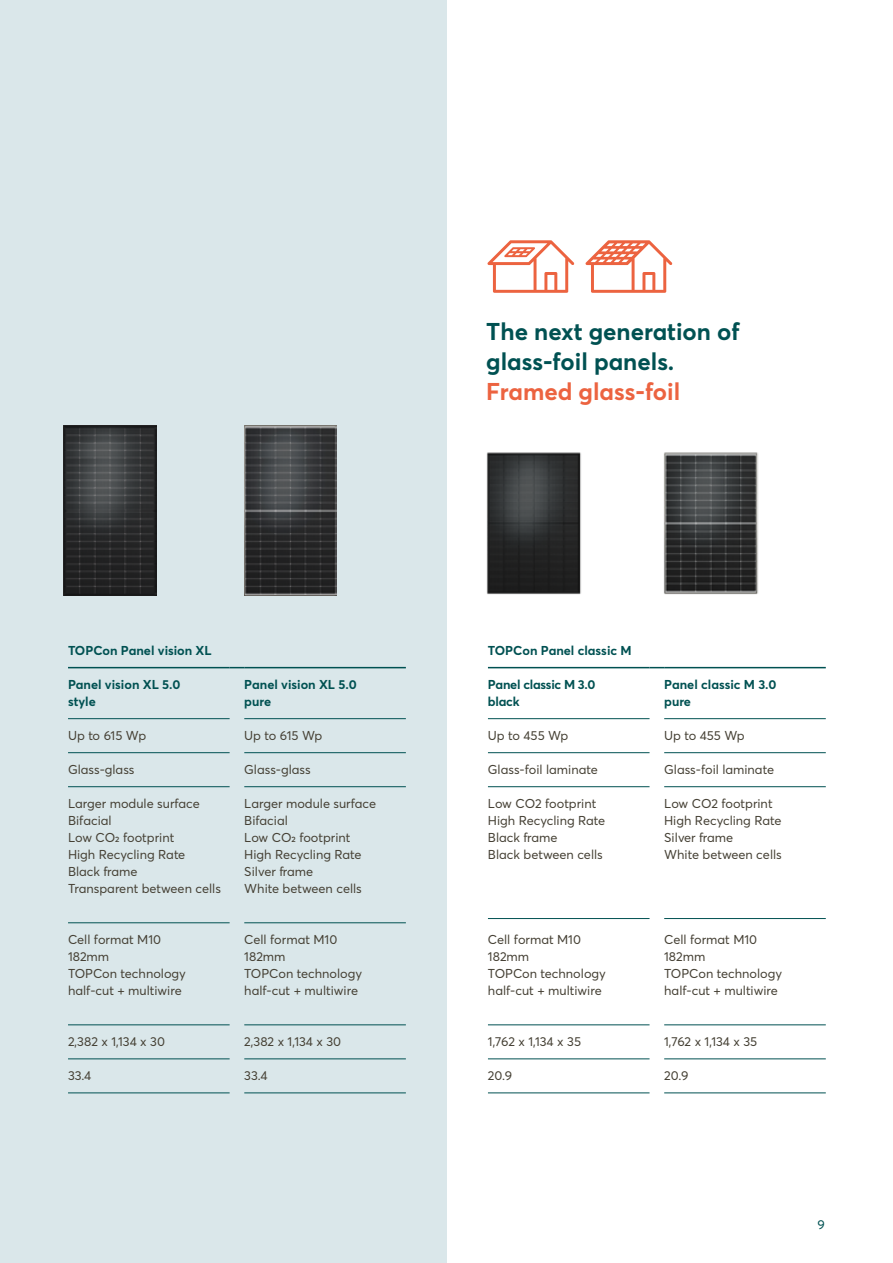
<style>
.page{position:relative;width:893px;height:1263px;background:#fff}
.page>*{position:absolute;margin:0;border:0;box-sizing:border-box;transform-origin:0 0}
.t1{font:700 24px/29.7px "Averta";color:#005152}
.t2{font:700 24px "Averta";color:#ec6340}
.t3{font:12.75px/17px "Averta";color:#454034}
.t4{font:700 12.75px/17px "Averta";color:#005152}
.t5{font:700 12.75px/17px "Averta";letter-spacing:-.02em;color:#005152}
.t6{font:12.75px "Averta";color:#005152}
</style>
<div class="page">
<div style="left:0;top:0;width:446px;height:1263px;background:#dae7ea"></div>
<img style="left:64px;top:425px;width:92px;height:170px">
<img style="left:244px;top:425px;width:93px;height:170px">
<hr style="left:244px;top:922px;width:162px;height:1px;background:#005152">
<hr style="left:244px;top:1024px;width:162px;height:1px;background:#005152">
<hr style="left:68px;top:667px;width:162px;height:1px;background:#005152">
<svg style="left:230px;top:667px;width:14px;height:1px"></svg>
<hr style="left:244px;top:667px;width:162px;height:1px;background:#005152">
<hr style="left:68px;top:752px;width:162px;height:1px;background:#005152">
<hr style="left:244px;top:752px;width:162px;height:1px;background:#005152">
<hr style="left:68px;top:786px;width:162px;height:1px;background:#005152">
<hr style="left:244px;top:786px;width:162px;height:1px;background:#005152">
<hr style="left:68px;top:922px;width:162px;height:1px;background:#005152">
<hr style="left:68px;top:1024px;width:162px;height:1px;background:#005152">
<hr style="left:68px;top:1058px;width:162px;height:1px;background:#005152">
<hr style="left:244px;top:1058px;width:162px;height:1px;background:#005152">
<hr style="left:68px;top:1093px;width:162px;height:1px;background:#005152">
<hr style="left:244px;top:1093px;width:162px;height:1px;background:#005152">
<hr style="left:68px;top:718px;width:162px;height:1px;background:#005152">
<hr style="left:244px;top:718px;width:162px;height:1px;background:#005152">
<hr style="left:488px;top:752px;width:161px;height:1px;background:#005152">
<hr style="left:664px;top:752px;width:162px;height:1px;background:#005152">
<hr style="left:488px;top:786px;width:161px;height:1px;background:#005152">
<hr style="left:664px;top:786px;width:162px;height:1px;background:#005152">
<hr style="left:488px;top:918px;width:161px;height:1px;background:#005152">
<hr style="left:664px;top:918px;width:162px;height:1px;background:#005152">
<hr style="left:488px;top:1024px;width:161px;height:1px;background:#005152">
<hr style="left:664px;top:1024px;width:162px;height:1px;background:#005152">
<hr style="left:488px;top:667px;width:161px;height:1px;background:#005152">
<svg style="left:649px;top:667px;width:15px;height:1px"></svg>
<hr style="left:664px;top:667px;width:162px;height:1px;background:#005152">
<hr style="left:488px;top:1058px;width:161px;height:1px;background:#005152">
<hr style="left:664px;top:1058px;width:162px;height:1px;background:#005152">
<hr style="left:488px;top:1093px;width:161px;height:1px;background:#005152">
<hr style="left:664px;top:1093px;width:162px;height:1px;background:#005152">
<hr style="left:488px;top:718px;width:161px;height:1px;background:#005152">
<hr style="left:664px;top:718px;width:162px;height:1px;background:#005152">
<svg style="left:487px;top:240px;width:87px;height:53px"></svg>
<svg style="left:585px;top:240px;width:87px;height:53px"></svg>
<img style="left:664px;top:452px;width:94px;height:143px">
<img style="left:486px;top:452px;width:95px;height:143px">
<p class="t4" style="left:68px;top:641px;width:145px">TOPCon Panel vision XL</p>
<p class="t4" style="left:68px;top:675px;width:114px">Panel vision XL 5.0 style</p>
<p class="t4" style="left:244px;top:675px;width:114px">Panel vision XL 5.0 pure</p>
<p class="t3" style="left:68px;top:726px;width:80px">Up to 615 Wp</p>
<p class="t3" style="left:244px;top:726px;width:80px">Up to 615 Wp</p>
<p class="t3" style="left:68px;top:760px;width:68px">Glass-glass</p>
<p class="t3" style="left:244px;top:760px;width:68px">Glass-glass</p>
<p class="t3" style="left:68px;top:794px;width:154px">Larger module surface<br>Bifacial<br>Low CO2 footprint<br>High Recycling Rate<br>Black frame<br>Transparent between cells</p>
<p class="t3" style="left:244px;top:794px;width:133px">Larger module surface<br>Bifacial<br>Low CO2 footprint<br>High Recycling Rate<br>Silver frame<br>White between cells</p>
<p class="t3" style="left:68px;top:930px;width:119px">Cell format M10<br>182mm<br>TOPCon technology half-cut + multiwire</p>
<p class="t3" style="left:244px;top:930px;width:119px">Cell format M10<br>182mm<br>TOPCon technology half-cut + multiwire</p>
<p class="t3" style="left:68px;top:1033px;width:98px">2,382 x 1,134 x 30</p>
<p class="t3" style="left:244px;top:1033px;width:98px">2,382 x 1,134 x 30</p>
<p class="t3" style="left:68px;top:1067px;width:25px">33.4</p>
<p class="t3" style="left:244px;top:1067px;width:25px">33.4</p>
<h1 class="t1" style="left:486px;top:316px;width:255px">The next generation of glass-foil panels.</h1>
<h1 class="t2" style="left:486px;top:374px;width:196px">Framed glass-foil</h1>
<p class="t4" style="left:488px;top:641px;width:145px">TOPCon Panel classic M</p>
<p class="t5" style="left:488px;top:675px;width:109px">Panel classic M 3.0 black</p>
<p class="t4" style="left:664px;top:675px;width:114px">Panel classic M 3.0 pure</p>
<p class="t3" style="left:488px;top:726px;width:82px">Up to 455 Wp</p>
<p class="t3" style="left:664px;top:726px;width:82px">Up to 455 Wp</p>
<p class="t3" style="left:488px;top:760px;width:111px">Glass-foil laminate</p>
<p class="t3" style="left:664px;top:760px;width:111px">Glass-foil laminate</p>
<p class="t3" style="left:488px;top:794px;width:119px">Low CO2 footprint<br>High Recycling Rate<br>Black frame<br>Black between cells</p>
<p class="t3" style="left:664px;top:794px;width:119px">Low CO2 footprint<br>High Recycling Rate<br>Silver frame<br>White between cells</p>
<p class="t3" style="left:488px;top:930px;width:119px">Cell format M10<br>182mm<br>TOPCon technology half-cut + multiwire</p>
<p class="t3" style="left:664px;top:930px;width:119px">Cell format M10<br>182mm<br>TOPCon technology half-cut + multiwire</p>
<p class="t3" style="left:488px;top:1033px;width:95px">1,762 x 1,134 x 35</p>
<p class="t3" style="left:664px;top:1033px;width:95px">1,762 x 1,134 x 35</p>
<p class="t3" style="left:488px;top:1067px;width:26px">20.9</p>
<p class="t3" style="left:664px;top:1067px;width:26px">20.9</p>
<p class="t6" style="left:818px;top:1216px;width:9px">9</p>
</div>
